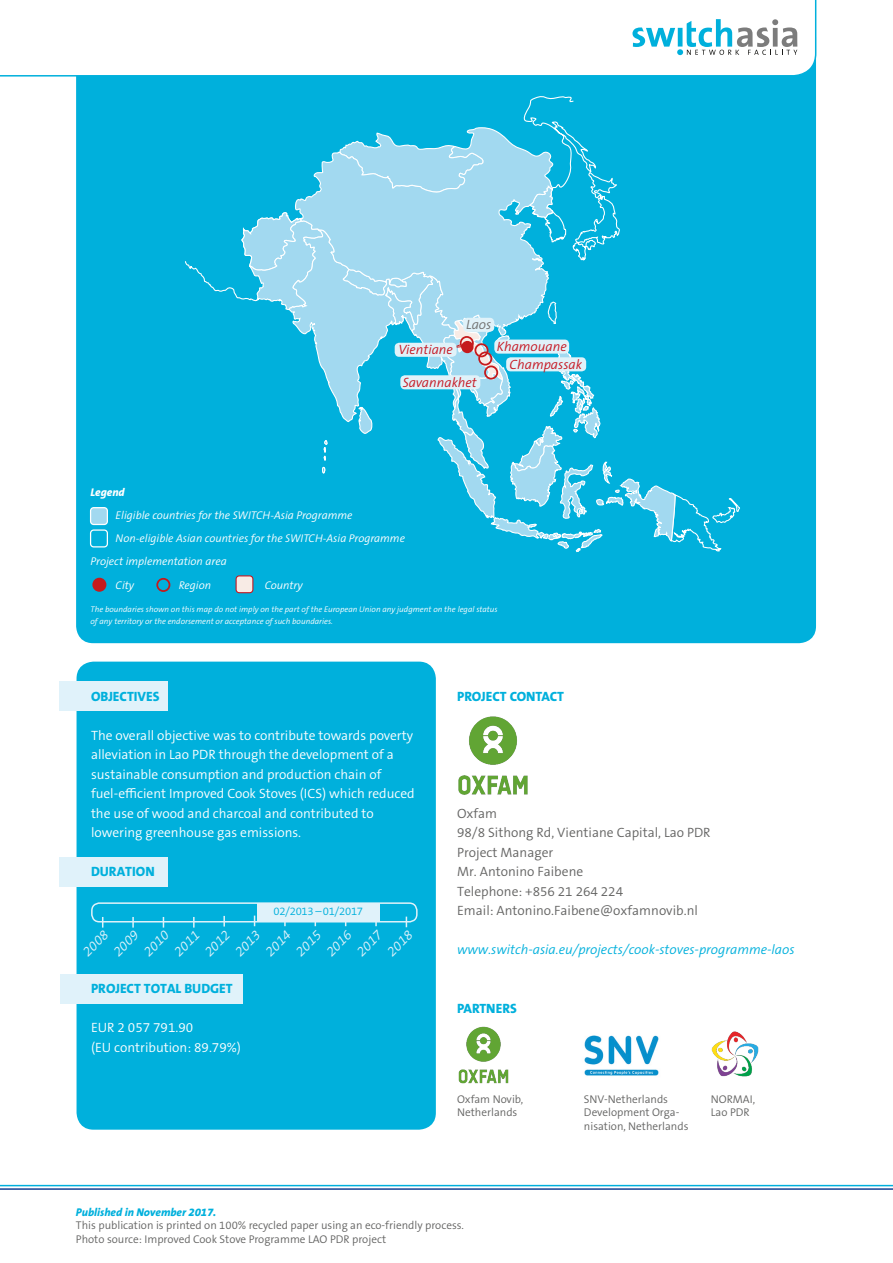
<style>
.page{position:relative;width:893px;height:1263px;background:#fff}
.page>*{position:absolute;margin:0;border:0;box-sizing:border-box;transform-origin:0 0}
.t1{font:300 13.5px/19.5px "The Sans B W4";color:#fff}
._9-13_Fliesstext{font:300 13.5px "The Sans B W4";color:#646463}
._9-13_Fliesstext-2{font:italic 300 13.5px "The Sans B W4";color:#00b0dc}
.t2{font:italic 300 13.5px "The Sans B W4";color:#e0f2fa}
.t3{font:italic 300 13.5px "The Sans";color:#c61621}
.t4{font:800 13.5px "The Sans B W8";color:#00b0dc}
.t5{font:800 13.5px "The Sans";letter-spacing:-.005em;color:#00b0dc}
.t6{font:italic 300 13.5px "The Sans";color:#70706f}
.Fußnoten{font:300 11.25px "The Sans B W4";color:#646463}
.t7{font:italic 300 11.25px "The Sans";color:#fff}
.Fußnoten-2{font:italic 800 11.25px "The Sans B W8";color:#00b0dc}
.t8{font:300 11.25px "The Sans B W4";letter-spacing:-.025em;color:#00b0dc}
.t9{font:italic 800 11.25px "The Sans";color:#fff}
.t10{font:italic 300 8.25px "The Sans";color:#fff}
</style>
<div class="page">
<div style="left:76px;top:21px;width:740px;height:622px;background:#00b0dc;border-radius:17px"></div>
<div style="left:77px;top:662px;width:359px;height:468px;background:#00b0dc;border-radius:17px"></div>
<div style="left:0;top:0;width:816px;height:77px;background:#fff"></div>
<svg style="left:632px;top:19px;width:165px;height:36px"></svg>
<svg style="left:0;top:1184px;width:893px;height:6px"></svg>
<div style="left:60px;top:681px;width:108px;height:30px;background:#e0f2fa"></div>
<div style="left:60px;top:857px;width:108px;height:30px;background:#e0f2fa"></div>
<div style="left:60px;top:974px;width:182px;height:30px;background:#e0f2fa"></div>
<div style="left:91px;top:902px;width:327px;height:20px;border:2px solid #e0f2fa;border-radius:8px"></div>
<svg style="left:132px;top:917px;width:2px;height:10px"></svg>
<svg style="left:193px;top:917px;width:2px;height:10px"></svg>
<svg style="left:223px;top:916px;width:2px;height:10px"></svg>
<div style="left:257px;top:903px;width:122px;height:19px;background:#e0f2fa"></div>
<div style="left:91px;top:508px;width:16px;height:16px;background:#a2d9f0;border-radius:3px"></div>
<div style="left:90px;top:507px;width:18px;height:18px;border:1px solid #fff;border-radius:3px"></div>
<div style="left:90px;top:529px;width:18px;height:18px;border:1px solid #fff;border-radius:3px"></div>
<div style="left:93px;top:579px;width:13px;height:12px;background:#c51a1c;border-radius:50%"></div>
<div style="left:92px;top:578px;width:14px;height:14px;border:2px solid #c51a1c;border-radius:50%"></div>
<div style="left:156px;top:578px;width:14px;height:14px;border:2px solid #c51a1c;border-radius:50%"></div>
<div style="left:236px;top:576px;width:17px;height:17px;background:#f8ebe5;border-radius:3px"></div>
<div style="left:236px;top:575px;width:17px;height:18px;border:1px solid #c61620;border-radius:3px"></div>
<svg style="left:294px;top:47px;width:278px;height:85px"></svg>
<svg style="left:241px;top:132px;width:434px;height:421px"></svg>
<div style="left:395px;top:343px;width:62px;height:14px;background:#e0f2f9;border-radius:4px"></div>
<div style="left:474px;top:343px;width:14px;height:14px;border:2px solid #c51a1c;border-radius:50%"></div>
<div style="left:478px;top:352px;width:14px;height:14px;border:2px solid #c51a1c;border-radius:50%"></div>
<div style="left:484px;top:365px;width:14px;height:14px;border:2px solid #c51a1c;border-radius:50%"></div>
<div style="left:506px;top:357px;width:80px;height:14px;background:#e0f2f9;border-radius:4px"></div>
<div style="left:400px;top:375px;width:80px;height:14px;background:#e0f2f9;border-radius:4px"></div>
<img style="left:458px;top:1026px;width:51px;height:58px">
<img style="left:584px;top:1035px;width:75px;height:41px">
<img style="left:711px;top:1031px;width:48px;height:46px">
<img style="left:458px;top:716px;width:70px;height:79px">
<p class="t6" style="left:466px;top:313px;width:27px">Laos</p>
<p class="t3" style="left:398px;top:339px;width:56px">Vientiane</p>
<p class="t3" style="left:497px;top:336px;width:71px">Khamouane</p>
<p class="t3" style="left:509px;top:353px;width:74px">Champassak</p>
<p class="t3" style="left:403px;top:371px;width:76px">Savannakhet</p>
<p class="t9" style="left:91px;top:482px;width:36px">Legend</p>
<p class="t7" style="left:116px;top:506px;width:238px">Eligible countries for the SWITCH-Asia Programme</p>
<p class="t7" style="left:116px;top:529px;width:291px">Non-eligible Asian countries for the SWITCH-Asia Programme</p>
<p class="t7" style="left:91px;top:552px;width:138px">Project implementation area</p>
<p class="t7" style="left:116px;top:575px;width:20px">City</p>
<p class="t7" style="left:179px;top:575px;width:34px">Region</p>
<p class="t7" style="left:265px;top:575px;width:40px">Country</p>
<p class="t10" style="left:91px;top:602px;width:409px">The boundaries shown on this map do not imply on the part of the European Union any judgment on the legal status</p>
<p class="t10" style="left:91px;top:614px;width:244px">of any territory or the endorsement or acceptance of such boundaries.</p>
<p class="t4" style="left:91px;top:687px;width:70px">OBJECTIVES</p>
<p class="t1" style="left:91px;top:725px;width:324px">The overall objective was to contribute towards poverty alleviation in Lao PDR through the development of a</p>
<p class="t1" style="left:91px;top:764px;width:325px">sustainable consumption and production chain of fuel-efficient Improved Cook Stoves (ICS) which reduced the use of wood and charcoal and contributed to</p>
<p class="t1" style="left:91px;top:823px;width:212px">lowering greenhouse gas emissions.</p>
<p class="t4" style="left:91px;top:863px;width:65px">DURATION</p>
<p class="t8" style="left:273px;top:904px;width:91px">02/2013 – 01/2017</p>
<p class="t2" style="left:79px;top:948px;width:31px;rotate:-45deg">2008</p>
<p class="t2" style="left:110px;top:948px;width:31px;rotate:-45deg">2009</p>
<p class="t2" style="left:140px;top:948px;width:31px;rotate:-45deg">2010</p>
<p class="t2" style="left:171px;top:948px;width:31px;rotate:-45deg">2011</p>
<p class="t2" style="left:201px;top:948px;width:31px;rotate:-45deg">2012</p>
<p class="t2" style="left:231px;top:948px;width:31px;rotate:-45deg">2013</p>
<p class="t2" style="left:262px;top:948px;width:31px;rotate:-45deg">2014</p>
<p class="t2" style="left:292px;top:948px;width:31px;rotate:-45deg">2015</p>
<p class="t2" style="left:323px;top:948px;width:31px;rotate:-45deg">2016</p>
<p class="t2" style="left:353px;top:948px;width:31px;rotate:-45deg">2017</p>
<p class="t2" style="left:384px;top:948px;width:31px;rotate:-45deg">2018</p>
<p class="t4" style="left:91px;top:980px;width:143px">PROJECT TOTAL BUDGET</p>
<p class="t1" style="left:91px;top:1018px;width:104px">EUR 2 057 791.90</p>
<p class="t1" style="left:91px;top:1037px;width:151px">(EU contribution: 89.79%)</p>
<p class="t5" style="left:457px;top:685px;width:108px">PROJECT CONTACT</p>
<p class="_9-13_Fliesstext" style="left:457px;top:804px;width:42px">Oxfam</p>
<p class="_9-13_Fliesstext" style="left:457px;top:824px;width:255px">98/8 Sithong Rd, Vientiane Capital, Lao PDR</p>
<p class="_9-13_Fliesstext" style="left:457px;top:843px;width:98px">Project Manager</p>
<p class="_9-13_Fliesstext" style="left:457px;top:863px;width:128px">Mr. Antonino Faibene</p>
<p class="_9-13_Fliesstext" style="left:457px;top:882px;width:168px">Telephone: +856 21 264 224</p>
<p class="_9-13_Fliesstext" style="left:457px;top:902px;width:242px">Email: Antonino.Faibene@oxfamnovib.nl</p>
<p class="_9-13_Fliesstext-2" style="left:457px;top:941px;width:339px">www.switch-asia.eu/projects/cook-stoves-programme-laos</p>
<p class="t5" style="left:457px;top:997px;width:61px">PARTNERS</p>
<p class="Fußnoten" style="left:457px;top:1092px;width:68px">Oxfam Novib,</p>
<p class="Fußnoten" style="left:457px;top:1105px;width:62px">Netherlands</p>
<p class="Fußnoten" style="left:584px;top:1092px;width:86px">SNV-Netherlands</p>
<p class="Fußnoten" style="left:584px;top:1105px;width:97px">Development Orga-</p>
<p class="Fußnoten" style="left:584px;top:1119px;width:106px">nisation, Netherlands</p>
<p class="Fußnoten" style="left:711px;top:1092px;width:46px">NORMAI,</p>
<p class="Fußnoten" style="left:711px;top:1105px;width:40px">Lao PDR</p>
<p class="Fußnoten-2" style="left:76px;top:1204px;width:142px">Published in November 2017.</p>
<p class="Fußnoten" style="left:76px;top:1218px;width:389px">This publication is printed on 100% recycled paper using an eco-friendly process.</p>
<p class="Fußnoten" style="left:76px;top:1231px;width:312px">Photo source: Improved Cook Stove Programme LAO PDR project</p>
</div>
